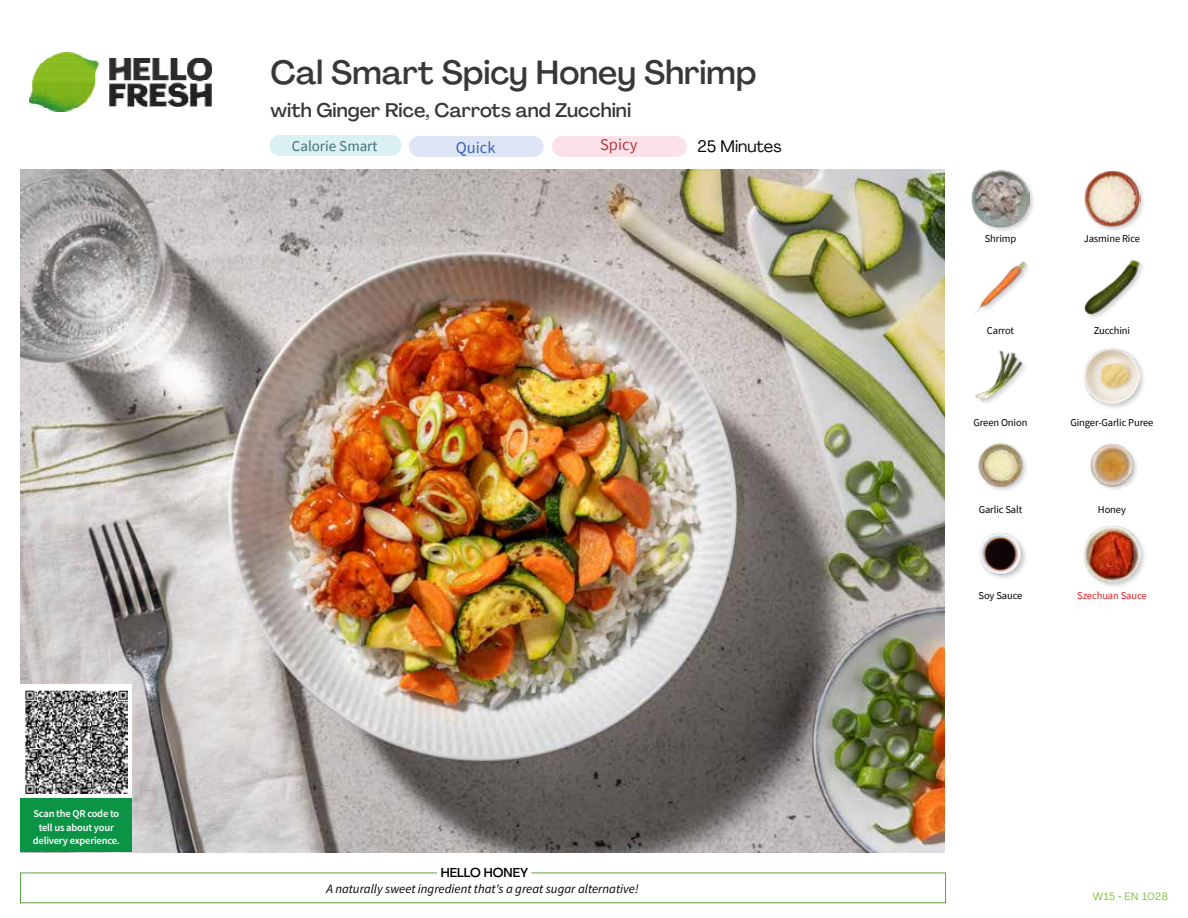
<style>
.page{position:relative;width:1188px;height:918px;background:#fff}
.page>*{position:absolute;margin:0;border:0;box-sizing:border-box;transform-origin:0 0}
.t1{font:500 33px "Agrandir";color:#383839}
.t2{font:500 19.5px "Agrandir";color:#383839}
.t3{font:16.5px "Agrandir";color:#000}
.t4{font:16.5px "Source Sans Pro";color:#3763af}
.t5{font:16.5px "Source Sans Pro";color:#b33841}
.t6{font:15px "Source Sans Pro";color:#43717b}
.t7{font:italic 12.75px "Source Sans Pro";color:#000}
.t8{font:500 12.75px "Agrandir";color:#000}
.t9{font:10.5px "Source Sans Pro";letter-spacing:-.01em;color:#000}
.t10{font:600 10.5px/13.5px "Source Sans Pro";letter-spacing:-.02em;color:#fff;text-align:center}
.t11{font:10.5px "Source Sans Pro";letter-spacing:-.01em;color:#ed1d24}
.t12{font:10.5px "Agrandir";letter-spacing:.05em;color:#82c341}
</style>
<div class="page">
<img style="left:30px;top:53px;width:181px;height:59px">
<div style="left:20px;top:873px;width:926px;height:30px;border:1px solid #609f43"></div>
<div style="left:437px;top:865px;width:94px;height:15px;background:#fff"></div>
<img style="left:21px;top:170px;width:924px;height:682px">
<div style="left:409px;top:136px;width:135px;height:21px;background:#dee5f4;border-radius:10px"></div>
<div style="left:552px;top:136px;width:135px;height:21px;background:#fce1e9;border-radius:10px"></div>
<div style="left:270px;top:135px;width:132px;height:21px;background:#dbf0f2;border-radius:10px"></div>
<div style="left:1082px;top:524px;width:65px;height:65px;background:#000;opacity:.2"></div>
<img style="left:1083px;top:525px;width:58px;height:58px">
<img style="left:979px;top:532px;width:47px;height:47px">
<img style="left:1090px;top:443px;width:47px;height:47px">
<img style="left:978px;top:443px;width:48px;height:48px">
<div style="left:1082px;top:347px;width:65px;height:64px;background:#000;opacity:.2"></div>
<img style="left:1083px;top:347px;width:58px;height:58px">
<img style="left:975px;top:350px;width:50px;height:54px">
<img style="left:1084px;top:260px;width:57px;height:56px">
<img style="left:975px;top:261px;width:53px;height:52px">
<div style="left:1083px;top:170px;width:63px;height:63px;background:#000;opacity:.2"></div>
<img style="left:1083px;top:170px;width:58px;height:57px">
<div style="left:971px;top:169px;width:65px;height:64px;background:#000;opacity:.2"></div>
<img style="left:972px;top:170px;width:57px;height:57px">
<div style="left:21px;top:684px;width:111px;height:115px;background:#fff"></div>
<img style="left:25px;top:691px;width:103px;height:102px">
<div style="left:21px;top:798px;width:111px;height:54px;background:#0b9446"></div>
<h1 class="t1" style="left:271px;top:52px;width:487px">Cal Smart Spicy Honey Shrimp</h1>
<h2 class="t2" style="left:271px;top:98px;width:362px">with Ginger Rice, Carrots and Zucchini</h2>
<h3 class="t6" style="left:292px;top:137px;width:87px">Calorie Smart</h3>
<h3 class="t5" style="left:600px;top:134px;width:39px">Spicy</h3>
<h3 class="t3" style="left:697px;top:136px;width:86px">25 Minutes</h3>
<h3 class="t4" style="left:456px;top:137px;width:41px">Quick</h3>
<p class="t10" style="left:33px;top:807px;width:88px">Scan the QR code to tell us about your delivery experience.</p>
<p class="t8" style="left:441px;top:864px;width:89px">HELLO HONEY</p>
<p class="t7" style="left:327px;top:881px;width:314px">A naturally sweet ingredient that's a great sugar alternative!</p>
<p class="t9" style="left:985px;top:231px;width:33px">Shrimp</p>
<p class="t9" style="left:1084px;top:231px;width:58px">Jasmine Rice</p>
<p class="t9" style="left:987px;top:324px;width:29px">Carrot</p>
<p class="t9" style="left:1094px;top:324px;width:38px">Zucchini</p>
<p class="t9" style="left:974px;top:416px;width:55px">Green Onion</p>
<p class="t9" style="left:1070px;top:416px;width:85px">Ginger-Garlic Puree</p>
<p class="t9" style="left:979px;top:503px;width:45px">Garlic Salt</p>
<p class="t9" style="left:1098px;top:503px;width:30px">Honey</p>
<p class="t9" style="left:979px;top:589px;width:45px">Soy Sauce</p>
<p class="t11" style="left:1077px;top:589px;width:71px">Szechuan Sauce</p>
<p class="t12" style="left:1093px;top:890px;width:77px">W15 • EN 1028</p>
</div>
